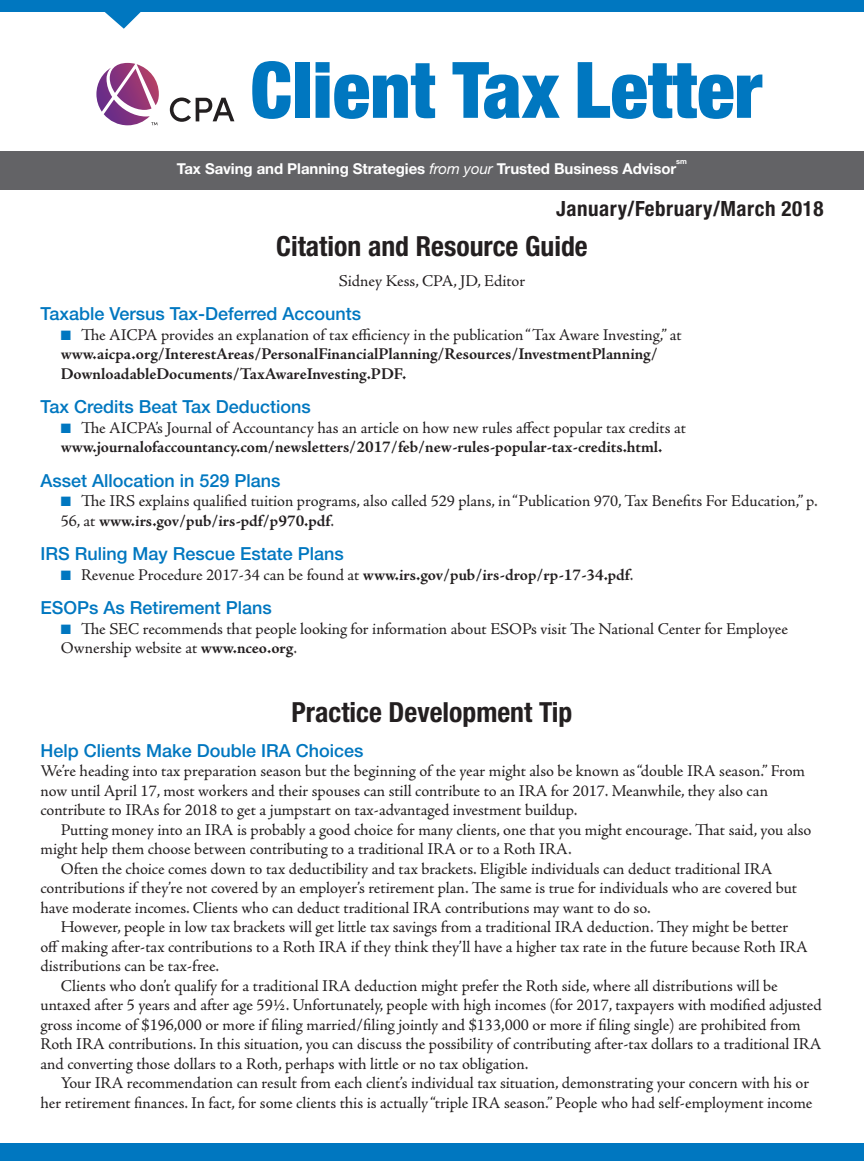
<style>
.page{position:relative;width:864px;height:1161px;background:#fff}
.page>*{position:absolute;margin:0;border:0;box-sizing:border-box;transform-origin:0 0}
.t1{font:900 condensed 78px "Helvetica Neue";color:#0077c0}
.t2{font:700 condensed 27.75px "Helvetica Neue";color:#231f20}
.t3{font:700 condensed 21px "Helvetica Neue";letter-spacing:.025em;color:#231f20}
.t4{font:500 18px "Helvetica Neue";color:#0077c0}
.t5{font:16.5px/19.5px "Adobe Jenson Pro";letter-spacing:-.005em;color:#231f20}
.t6{font:700 16.5px/19.5px "Adobe Jenson Pro";letter-spacing:-.005em;color:#231f20}
.t7{font:700 15px "Helvetica Neue";letter-spacing:-.005em;color:#fff}
.t8{font:700 7.5px "Helvetica Neue";color:#fff}
.s1{color:#0077c0}
.s2{font-weight:400}
.s3{font-weight:700}
.s4{font-weight:400;font-style:italic}
</style>
<div class="page">
<div style="left:0;top:151px;width:864px;height:38px;background:#636366"></div>
<div style="left:0;top:0;width:864px;height:12px;background:#0077c0"></div>
<svg style="left:105px;top:12px;width:36px;height:17px"></svg>
<div style="left:0;top:1143px;width:864px;height:18px;background:#0077c0"></div>
<svg style="left:96px;top:63px;width:63px;height:62px"></svg>
<svg style="left:170px;top:98px;width:64px;height:24px"></svg>
<h1 class="t1" style="left:250px;top:42px;width:513px">Client Tax Letter</h1>
<p class="t8" style="left:676px;top:157px;width:12px">sm</p>
<p class="t3" style="left:556px;top:196px;width:269px">January/February/March 2018</p>
<h2 class="t2" style="left:276px;top:229px;width:313px">Citation and Resource Guide</h2>
<p class="t5" style="left:339px;top:271px;width:188px">Sidney Kess, CPA, JD, Editor</p>
<p class="t4" style="left:40px;top:303px;width:322px">Taxable Versus Tax-Deferred Accounts</p>
<p class="t6" style="left:61px;top:325px;width:623px"><span class="s1">■</span> <span class="s2">The AICPA provides an explanation of tax efficiency in the publication “Tax Aware Investing,” at </span>www.aicpa.org/InterestAreas/PersonalFinancialPlanning/Resources/InvestmentPlanning/<br>DownloadableDocuments/TaxAwareInvesting.PDF.</p>
<p class="t4" style="left:40px;top:396px;width:272px">Tax Credits Beat Tax Deductions</p>
<p class="t6" style="left:61px;top:418px;width:627px"><span class="s1">■</span> <span class="s2">The AICPA’s Journal of Accountancy has an article on how new rules affect popular tax credits at </span>www.journalofaccountancy.com/newsletters/2017/feb/new-rules-popular-tax-credits.html.</p>
<p class="t4" style="left:40px;top:469px;width:242px">Asset Allocation in 529 Plans</p>
<p class="t5" style="left:61px;top:491px;width:759px"><span class="s1">■</span> The IRS explains qualified tuition programs, also called 529 plans, in “Publication 970, Tax Benefits For Education,” p.<br>56, at <span class="s3">www.irs.gov/pub/irs-pdf/p970.pdf</span>.</p>
<p class="t4" style="left:40px;top:543px;width:305px">IRS Ruling May Rescue Estate Plans</p>
<p class="t6" style="left:61px;top:565px;width:574px"><span class="s1">■</span> <span class="s2">Revenue Procedure 2017-34 can be found at</span> www.irs.gov/pub/irs-drop/rp-17-34.pdf<span class="s2">.</span></p>
<p class="t4" style="left:40px;top:597px;width:233px">ESOPs As Retirement Plans</p>
<p class="t5" style="left:61px;top:619px;width:729px"><span class="s1">■</span> The SEC recommends that people looking for information about ESOPs visit The National Center for Employee<br>Ownership website at <span class="s3">www.nceo.org</span>.</p>
<p class="t7" style="left:177px;top:159px;width:501px">Tax Saving and Planning Strategies <span class="s4">from your</span> Trusted Business Advisor</p>
<h2 class="t2" style="left:292px;top:695px;width:282px">Practice Development Tip</h2>
<p class="t4" style="left:40px;top:739px;width:325px">Help Clients Make Double IRA Choices</p>
<p class="t5" style="left:40px;top:761px;width:766px">We’re heading into tax preparation season but the beginning of the year might also be known as “double IRA season.” From now until April 17, most workers and their spouses can still contribute to an IRA for 2017. Meanwhile, they also can contribute to IRAs for 2018 to get a jumpstart on tax-advantaged investment buildup.</p>
<p class="t5" style="left:61px;top:820px;width:752px">Putting money into an IRA is probably a good choice for many clients, one that you might encourage. That said, you also</p>
<p class="t5" style="left:40px;top:839px;width:533px">might help them choose between contributing to a traditional IRA or to a Roth IRA.</p>
<p class="t5" style="left:61px;top:859px;width:713px">Often the choice comes down to tax deductibility and tax brackets. Eligible individuals can deduct traditional IRA</p>
<p class="t5" style="left:40px;top:878px;width:758px">contributions if they’re not covered by an employer’s retirement plan. The same is true for individuals who are covered but</p>
<p class="t5" style="left:40px;top:898px;width:612px">have moderate incomes. Clients who can deduct traditional IRA contributions may want to do so.</p>
<p class="t5" style="left:61px;top:917px;width:729px">However, people in low tax brackets will get little tax savings from a traditional IRA deduction. They might be better</p>
<p class="t5" style="left:40px;top:937px;width:769px">off making after-tax contributions to a Roth IRA if they think they’ll have a higher tax rate in the future because Roth IRA</p>
<p class="t5" style="left:40px;top:956px;width:180px">distributions can be tax-free.</p>
<p class="t5" style="left:61px;top:976px;width:719px">Clients who don’t qualify for a traditional IRA deduction might prefer the Roth side, where all distributions will be</p>
<p class="t5" style="left:40px;top:995px;width:783px">untaxed after 5 years and after age 59½. Unfortunately, people with high incomes (for 2017, taxpayers with modified adjusted</p>
<p class="t5" style="left:40px;top:1015px;width:762px">gross income of $196,000 or more if filing married/filing jointly and $133,000 or more if filing single) are prohibited from</p>
<p class="t5" style="left:40px;top:1034px;width:783px">Roth IRA contributions. In this situation, you can discuss the possibility of contributing after-tax dollars to a traditional IRA</p>
<p class="t5" style="left:40px;top:1054px;width:489px">and converting those dollars to a Roth, perhaps with little or no tax obligation.</p>
<p class="t5" style="left:61px;top:1073px;width:750px">Your IRA recommendation can result from each client’s individual tax situation, demonstrating your concern with his or</p>
<p class="t5" style="left:40px;top:1093px;width:773px">her retirement finances. In fact, for some clients this is actually “triple IRA season.” People who had self-employment income</p>
</div>
